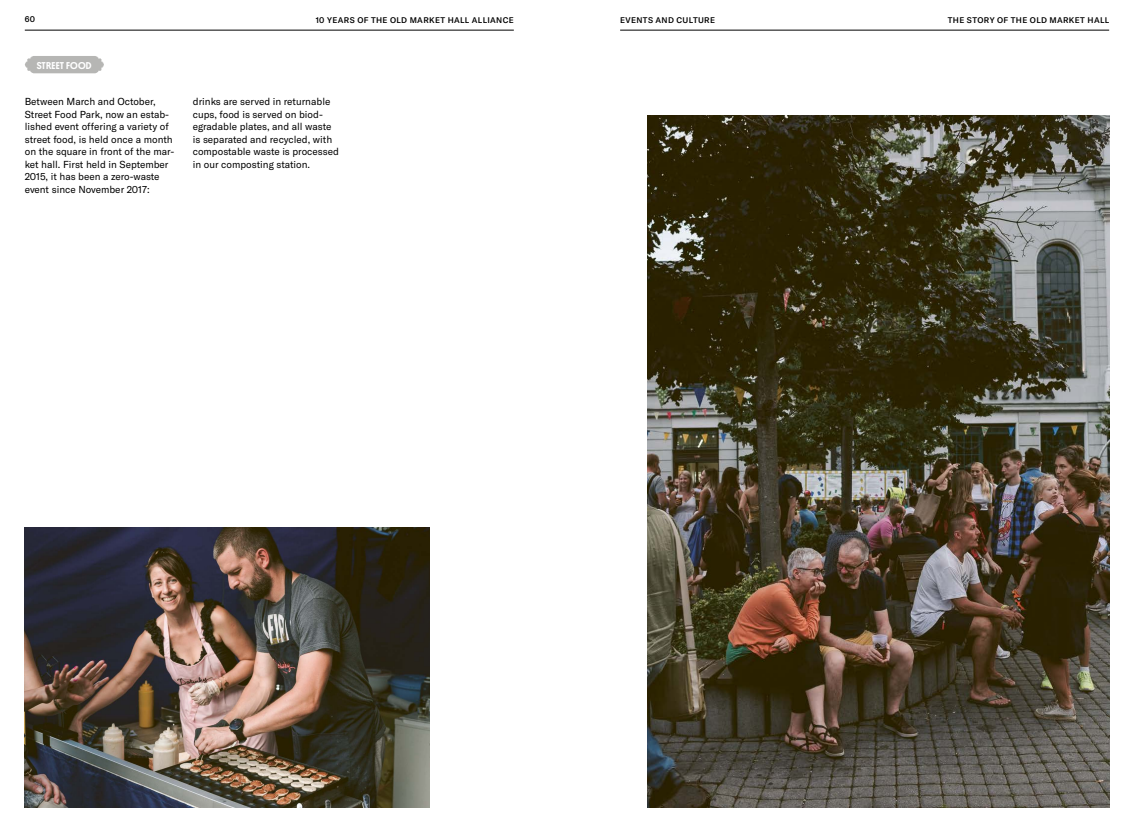
<style>
.page{position:relative;width:1134px;height:833px;background:#fff}
.page>*{position:absolute;margin:0;border:0;box-sizing:border-box;transform-origin:0 0}
.t1{font:10px/12.5px "GT America";color:#000}
.t2{font:500 10px "Platform";letter-spacing:.02em;color:#fff}
.t3{font:500 8.12px "GT America";letter-spacing:.04em;color:#000}
</style>
<div class="page">
<hr style="left:25px;top:30px;width:489px;height:1px;background:#000">
<hr style="left:620px;top:30px;width:489px;height:1px;background:#000">
<svg style="left:25px;top:56px;width:79px;height:17px"></svg>
<img style="left:25px;top:527px;width:405px;height:280px">
<img style="left:647px;top:116px;width:462px;height:691px">
<p class="t3" style="left:25px;top:15px;width:12px">60</p>
<p class="t3" style="left:316px;top:15px;width:18px">10 YEAR</p>
<p class="t3" style="left:350px;top:15px;width:47px">S OF THE OLD</p>
<p class="t3" style="left:410px;top:15px;width:15px">MARKE</p>
<p class="t3" style="left:440px;top:15px;width:14px">T HALL</p>
<p class="t3" style="left:472px;top:15px;width:6px">ALL</p>
<p class="t3" style="left:487px;top:15px;width:27px">IANCE</p>
<p class="t3" style="left:620px;top:15px;width:90px">EVENTS AND CULTURE</p>
<p class="t3" style="left:948px;top:15px;width:163px">THE STORY OF THE OLD MARKET HALL</p>
<p class="t2" style="left:37px;top:58px;width:56px">STREET FOOD</p>
<p class="t1" style="left:25px;top:95px;width:151px">Between March and October,<br>Street Food Park, now an estab&shy;lished event offering a variety of street food, is held once a month on the square in front of the mar&shy;ket hall. First held in September<br>2015, it has been a zero-waste event since November 2017:</p>
<p class="t1" style="left:193px;top:96px;width:148px">drinks are served in returnable cups, food is served on biod&shy;egradable plates, and all waste is separated and recycled, with compostable waste is processed in our composting station.</p>
</div>
